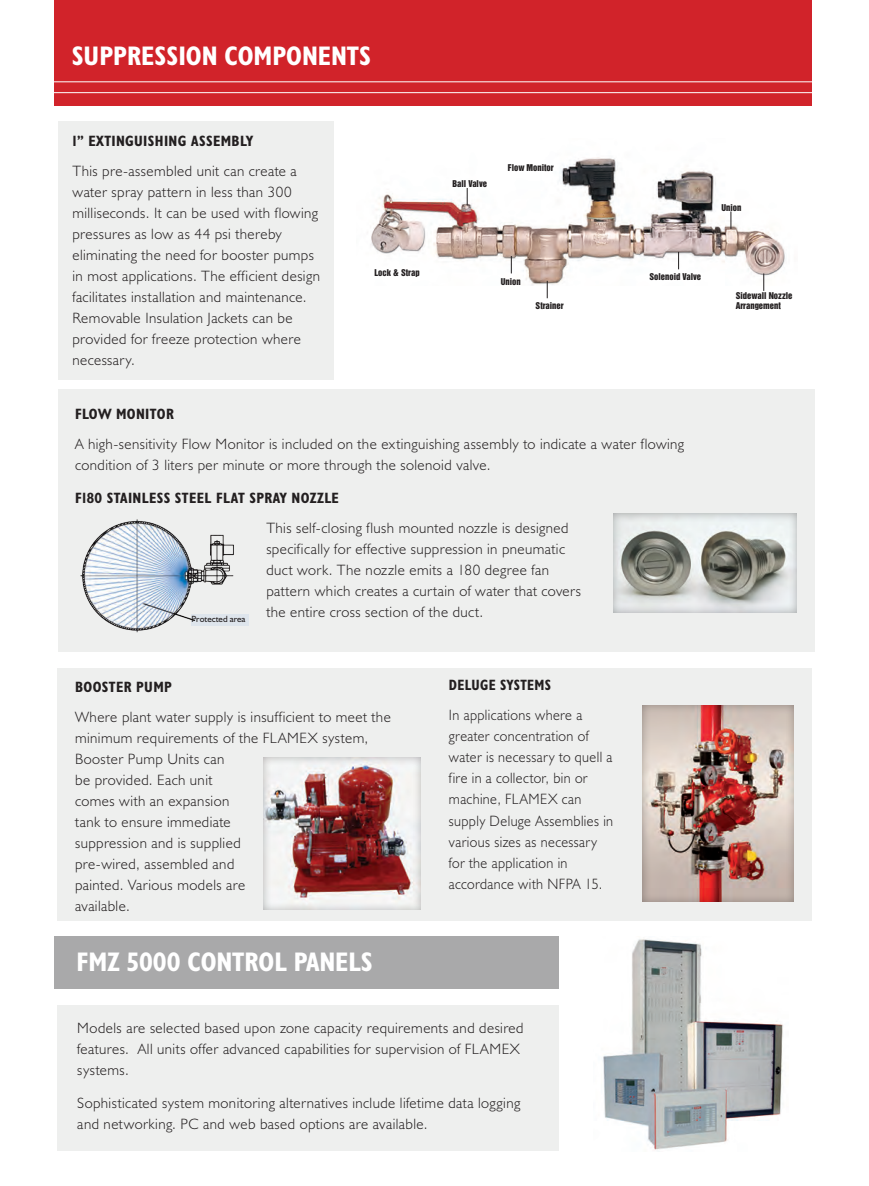
<style>
.page{position:relative;width:869px;height:1186px;background:#fff}
.page>*{position:absolute;margin:0;border:0;box-sizing:border-box;transform-origin:0 0}
.t1{font:700 condensed 27px "Humanist 521 BT";color:#fff}
.t2{font:300 15px/21px "Humanist 521 BT";letter-spacing:.03em;color:#231f20}
.t3{font:300 15px/21px "Humanist 521 BT";letter-spacing:.03em;color:#231f20;scale:.95 1}
.t4{font:700 condensed 15px "Humanist 521 BT";letter-spacing:.025em;color:#231f20}
.t5{font:700 condensed 15px "Humanist 521 BT";letter-spacing:.025em;color:#231f20;scale:.95 1}
.t6{font:9px "Humanist 521 BT";color:#231f20}
.t7{font:8.55px/10.2px "Helvetica Inserat";color:#231f20}
</style>
<div class="page">
<div style="left:59px;top:390px;width:756px;height:262px;background:#eeefee"></div>
<div style="left:57px;top:668px;width:755px;height:252px;background:#eeefee"></div>
<div style="left:54px;top:0;width:758px;height:105px;background:#d1232a"></div>
<hr style="left:12px;top:81px;width:830px;height:1px;background:#fff">
<hr style="left:42px;top:92px;width:800px;height:1px;background:#fff">
<div style="left:57px;top:1005px;width:515px;height:145px;background:#eeefee"></div>
<div style="left:54px;top:936px;width:537px;height:53px;background:#a9a9aa"></div>
<div style="left:559px;top:929px;width:252px;height:227px;background:#fff"></div>
<img style="left:603px;top:939px;width:180px;height:211px">
<div style="left:59px;top:122px;width:275px;height:258px;background:#eeefee"></div>
<div style="left:261px;top:756px;width:161px;height:156px;background:#231f20;opacity:.35"></div>
<img style="left:370px;top:157px;width:415px;height:129px">
<svg style="left:467px;top:188px;width:1px;height:17px"></svg>
<svg style="left:511px;top:256px;width:1px;height:17px"></svg>
<svg style="left:547px;top:281px;width:1px;height:17px"></svg>
<svg style="left:678px;top:252px;width:1px;height:17px"></svg>
<svg style="left:730px;top:211px;width:1px;height:18px"></svg>
<svg style="left:763px;top:273px;width:1px;height:18px"></svg>
<div style="left:642px;top:704px;width:153px;height:198px;background:#231f20;opacity:.35"></div>
<div style="left:612px;top:513px;width:187px;height:101px;background:#231f20;opacity:.36"></div>
<div style="left:192px;top:615px;width:57px;height:11px;background:#dee5ec"></div>
<img style="left:80px;top:519px;width:157px;height:114px">
<h1 class="t1" style="left:72px;top:39px;width:301px">SUPPRESSION COMPONENTS</h1>
<p class="t4" style="left:72px;top:131px;width:182px">1” EXTINGUISHING ASSEMBLY</p>
<p class="t2" style="left:72px;top:160px;width:249px">This pre-assembled unit can create a water spray pattern in less than 300 milliseconds. It can be used with flowing pressures as low as 44 psi thereby eliminating the need for booster pumps in most applications. The efficient design facilitates installation and maintenance.<br>Removable Insulation Jackets can be provided for freeze protection where necessary.</p>
<p class="t7" style="left:374px;top:268px;width:47px">Lock &amp; Strap</p>
<p class="t7" style="left:452px;top:179px;width:36px">Ball Valve</p>
<p class="t7" style="left:508px;top:162px;width:47px">Flow Monitor</p>
<p class="t7" style="left:501px;top:276px;width:21px">Union</p>
<p class="t7" style="left:536px;top:301px;width:30px">Strainer</p>
<p class="t7" style="left:649px;top:272px;width:53px">Solenoid Valve</p>
<p class="t4" style="left:75px;top:405px;width:100px">FLOW MONITOR</p>
<p class="t2" style="left:75px;top:433px;width:611px">A high-sensitivity Flow Monitor is included on the extinguishing assembly to indicate a water flowing condition of 3 liters per minute or more through the solenoid valve.</p>
<p class="t4" style="left:75px;top:489px;width:265px">F180 STAINLESS STEEL FLAT SPRAY NOZZLE</p>
<p class="t2" style="left:266px;top:517px;width:316px">This self-closing flush mounted nozzle is designed specifically for effective suppression in pneumatic duct work. The nozzle emits a 180 degree fan pattern which creates a curtain of water that covers the entire cross section of the duct.</p>
<p class="t6" style="left:192px;top:613px;width:55px">Protected area</p>
<p class="t7" style="left:721px;top:202px;width:21px">Union</p>
<p class="t7" style="left:736px;top:291px;width:58px">Sidewall Nozzle<br>Arrangement</p>
<p class="t4" style="left:75px;top:678px;width:98px">BOOSTER PUMP</p>
<p class="t2" style="left:75px;top:706px;width:317px">Where plant water supply is insufficient to meet the minimum requirements of the FLAMEX system,<br>Booster Pump Units can<br>be provided. Each unit<br>comes with an expansion<br>tank to ensure immediate<br>suppression and is supplied<br>pre-wired, assembled and<br>painted. Various models are<br>available.</p>
<h1 class="t1" style="left:76px;top:945px;width:298px">FMZ 5000 CONTROL PANELS</h1>
<p class="t5" style="left:449px;top:676px;width:109px">DELUGE SYSTEMS</p>
<p class="t3" style="left:449px;top:704px;width:174px">In applications where a greater concentration of water is necessary to quell a fire in a collector, bin or machine, FLAMEX can supply Deluge Assemblies in various sizes as necessary for the application in accordance with NFPA 15.</p>
<p class="t2" style="left:77px;top:1016px;width:448px">Models are selected based upon zone capacity requirements and desired features. All units offer advanced capabilities for supervision of FLAMEX systems.</p>
<p class="t2" style="left:77px;top:1091px;width:444px">Sophisticated system monitoring alternatives include lifetime data logging and networking. PC and web based options are available.</p>
</div>
